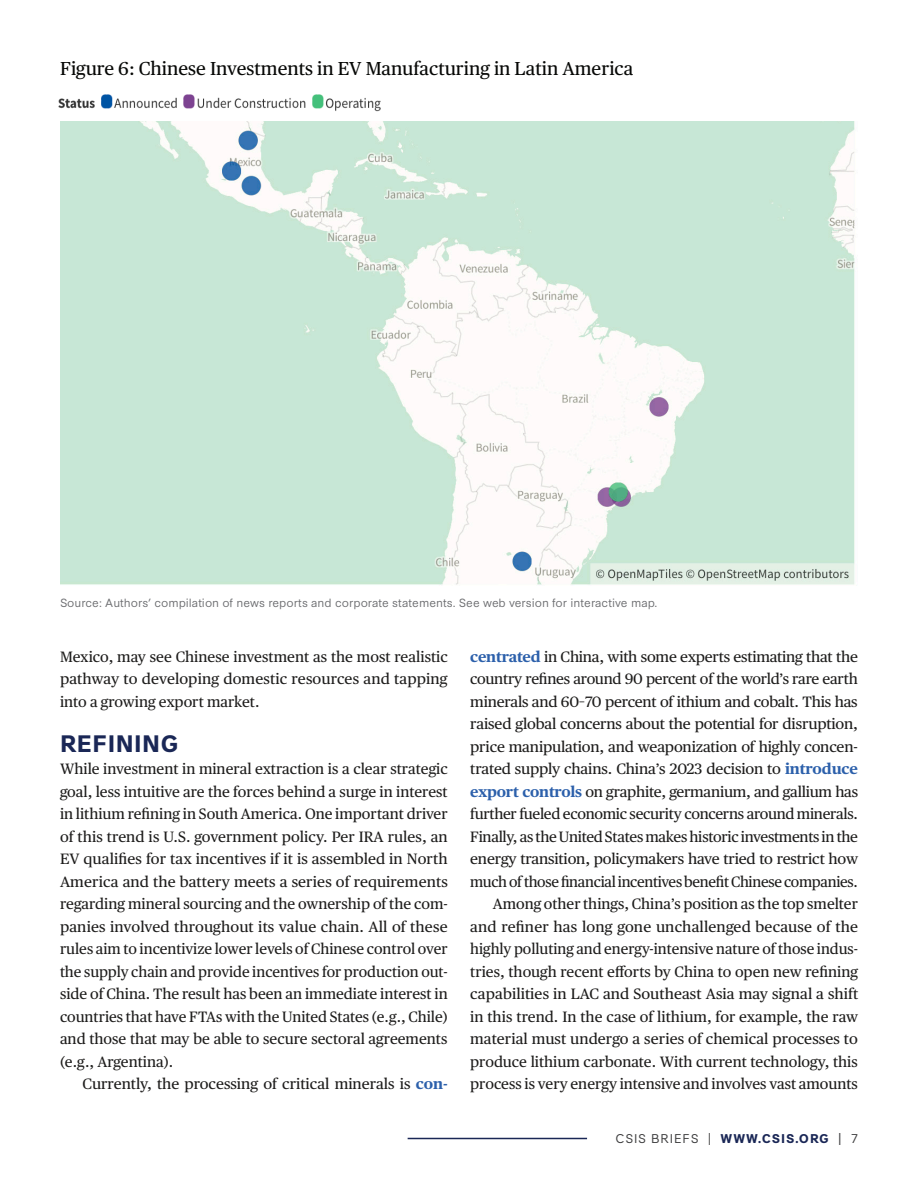
<style>
.page{position:relative;width:918px;height:1188px;background:#fff}
.page>*{position:absolute;margin:0;border:0;box-sizing:border-box;transform-origin:0 0}
.t1{font:700 22.5px "Synthese";letter-spacing:.02em;color:#1a2756}
.t2{font:18.75px "Publico Text";color:#070806}
.t3{font:15px/22.5px "Publico Text";letter-spacing:-.01em;color:#1d1c1b;text-align:justify}
.t4{font:12px "Synthese";letter-spacing:.07em;color:#3e3e3f}
.t5{font:11.25px "Synthese";color:#6c6d70}
.s1{font-weight:700;color:#2c60ab}
.s2{font-weight:700;color:#1a2756}
.s3{font-style:inherit}
</style>
<div class="page">
<img style="left:58px;top:94px;width:797px;height:28px">
<img style="left:60px;top:122px;width:795px;height:463px">
<hr style="left:408px;top:1138px;width:179px;height:1px;background:#1a2756">
<p class="t2" style="left:60px;top:55px;width:575px">Figure 6: Chinese Investments in EV Manufacturing in Latin America</p>
<p class="t5" style="left:60px;top:593px;width:599px">Source: Authors’ compilation of news reports and corporate statements. See web version for interactive map.</p>
<p class="t3" style="left:60px;top:644px;width:389px">Mexico, may see Chinese investment as the most realistic pathway to developing domestic resources and tapping into a growing export market.</p>
<h1 class="t1" style="left:60px;top:725px;width:120px">REFINING</h1>
<p class="t3" style="left:60px;top:757px;width:389px">While investment in mineral extraction is a clear strategic goal, less intuitive are the forces behind a surge in interest in lithium refining in South America. One important driver of this trend is U.S. government policy. Per IRA rules, an EV qualifies for tax incentives if it is assembled in North America and the battery meets a series of requirements regarding mineral sourcing and the ownership of the com&shy;panies involved throughout its value chain. All of these rules aim to incentivize lower levels of Chinese control over the supply chain and provide incentives for production out&shy;side of China. The result has been an immediate interest in countries that have FTAs with the United States (e.g., Chile) and those that may be able to secure sectoral agreements (e.g., Argentina).</p>
<p class="t3" style="left:82px;top:1072px;width:367px">Currently, the processing of critical minerals is <span class="s1">con-</span></p>
<p class="t3" style="left:470px;top:644px;width:389px;text-align:right"><span class="s1">centrated</span> in China, with some experts estimating that the country refines around 90 percent of the world’s rare earth minerals and 60–70 percent of ithium and cobalt. This has raised global concerns about the potential for disruption, price manipulation, and weaponization of highly concen&shy;trated supply chains. China’s 2023 decision to <span class="s1">introduce export controls</span> on graphite, germanium, and gallium has further fueled economic security concerns around minerals.<br>Finally, as the United States makes historic investments in the energy transition, policymakers have tried to restrict how much of those financial incentives benefit Chinese companies.<br>Among other things, China’s position as the top smelter and refiner has long gone unchallenged because of the highly polluting and energy-intensive nature of those indus&shy;tries, though recent efforts by China to open new refining capabilities in LAC and Southeast Asia may signal a shift in this trend. In the case of lithium, for example, the raw material must undergo a series of chemical processes to produce lithium carbonate. With current technology, this process is very energy intensive and involves vast amounts</p>
<p class="t4" style="left:615px;top:1129px;width:244px">CSIS BRIEFS | <span class="s2">WWW.CSIS.ORG</span> <span class="s3">|</span> 7</p>
</div>
